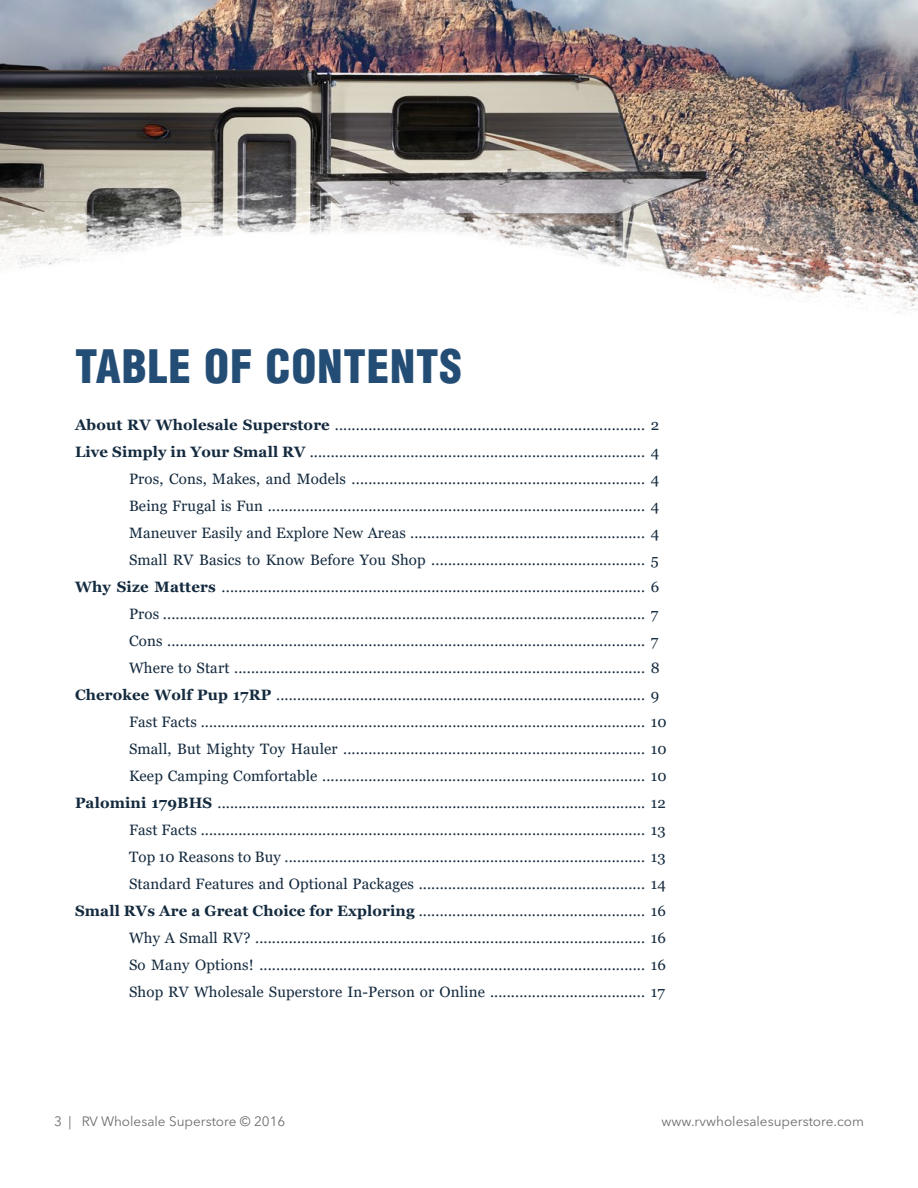
<style>
.page{position:relative;width:918px;height:1188px;background:#fff}
.page>*{position:absolute;margin:0;border:0;box-sizing:border-box;transform-origin:0 0}
.t1{font:900 condensed 45px "Helvetica LT Std";letter-spacing:.02em;color:#234d75}
.t2{font:15px "Georgia";letter-spacing:.01em;color:#142a3e}
.t3{font:13.5px "Avenir Next LT Pro";color:#6d6e71}
.s1{font-weight:700}
</style>
<div class="page">
<img style="left:0;top:0;width:918px;height:313px">
<h1 class="t1" style="left:75px;top:338px;width:389px">TABLE OF CONTENTS</h1>
<p class="t2" style="left:75px;top:416px;width:586px"><span class="s1">About RV Wholesale Superstore</span> .......................................................................... 2</p>
<p class="t2" style="left:75px;top:443px;width:586px"><span class="s1">Live Simply in Your Small RV</span> ................................................................................ 4</p>
<p class="t2" style="left:129px;top:470px;width:532px">Pros, Cons, Makes, and Models ...................................................................... 4</p>
<p class="t2" style="left:129px;top:497px;width:532px">Being Frugal is Fun .......................................................................................... 4</p>
<p class="t2" style="left:129px;top:524px;width:532px">Maneuver Easily and Explore New Areas ........................................................ 4</p>
<p class="t2" style="left:129px;top:551px;width:531px">Small RV Basics to Know Before You Shop ................................................... 5</p>
<p class="t2" style="left:75px;top:578px;width:586px"><span class="s1">Why Size Matters</span> ..................................................................................................... 6</p>
<p class="t2" style="left:129px;top:605px;width:531px">Pros ................................................................................................................... 7</p>
<p class="t2" style="left:129px;top:632px;width:531px">Cons .................................................................................................................. 7</p>
<p class="t2" style="left:129px;top:659px;width:532px">Where to Start .................................................................................................. 8</p>
<p class="t2" style="left:75px;top:686px;width:586px"><span class="s1">Cherokee Wolf Pup 17RP</span> ........................................................................................ 9</p>
<p class="t2" style="left:129px;top:713px;width:539px">Fast Facts .......................................................................................................... 10</p>
<p class="t2" style="left:129px;top:740px;width:539px">Small, But Mighty Toy Hauler ........................................................................ 10</p>
<p class="t2" style="left:129px;top:767px;width:539px">Keep Camping Comfortable ............................................................................. 10</p>
<p class="t2" style="left:75px;top:794px;width:592px"><span class="s1">Palomini 179BHS</span> ...................................................................................................... 12</p>
<p class="t2" style="left:129px;top:821px;width:538px">Fast Facts .......................................................................................................... 13</p>
<p class="t2" style="left:129px;top:848px;width:538px">Top 10 Reasons to Buy ...................................................................................... 13</p>
<p class="t2" style="left:129px;top:875px;width:539px">Standard Features and Optional Packages ...................................................... 14</p>
<p class="t2" style="left:75px;top:902px;width:593px"><span class="s1">Small RVs Are a Great Choice for Exploring</span> ...................................................... 16</p>
<p class="t2" style="left:129px;top:929px;width:539px">Why A Small RV? ............................................................................................. 16</p>
<p class="t2" style="left:129px;top:956px;width:539px">So Many Options! ............................................................................................ 16</p>
<p class="t2" style="left:129px;top:983px;width:538px">Shop RV Wholesale Superstore In-Person or Online ..................................... 17</p>
<p class="t3" style="left:54px;top:1113px;width:233px">3 | RV Wholesale Superstore © 2016</p>
<p class="t3" style="left:661px;top:1113px;width:204px">www.rvwholesalesuperstore.com</p>
</div>
